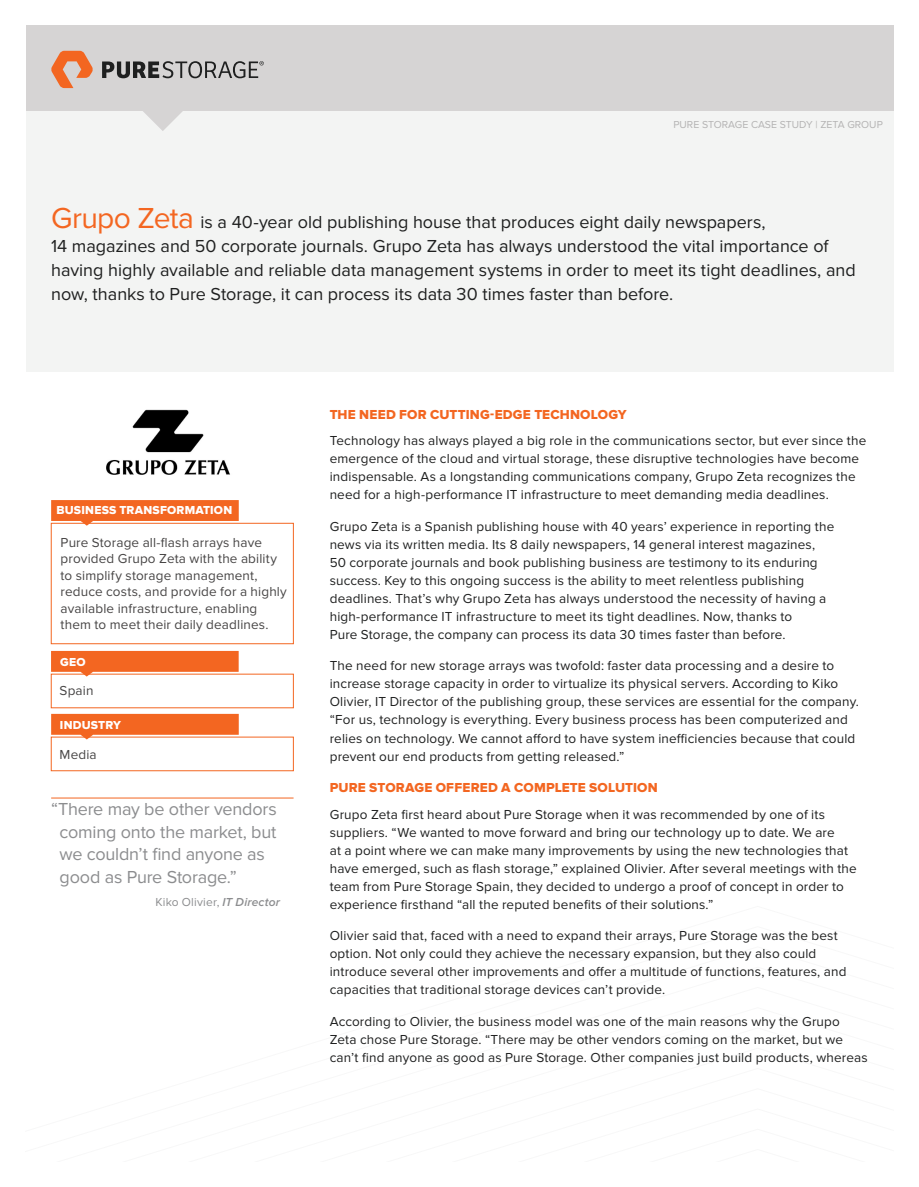
<style>
.page{position:relative;width:919px;height:1187px;background:#fff}
.page>*{position:absolute;margin:0;border:0;box-sizing:border-box;transform-origin:0 0}
.BODY{font:18px/24px "Proxima Nova";color:#1f2020}
.QUOTE{font:18px/22.5px "Proxima Nova";letter-spacing:-.01em;color:#8c8d8f}
.BODY-2{font:13.5px/18px "Proxima Nova";letter-spacing:.01em;color:#1f2020}
.SIDE_BAR_BULLETS{font:13.5px/16.5px "Proxima Nova";letter-spacing:.01em;color:#474545}
.HEADING{font:13.5px "Proxima Nova Extrabld";letter-spacing:.015em;color:#f36621}
.KEYLINE_BOX_OUTS{font:13.5px "Proxima Nova";letter-spacing:.01em;color:#474545}
.ORANGE_BOX_OUTS{font:12px "Proxima Nova Extrabld";letter-spacing:.015em;color:#fff}
.QUOTE_NAME{font:12px "Proxima Nova";letter-spacing:.015em;color:#8c8d8f}
.SMALL_PRINT{font:10.5px "Proxima Nova";color:#b4b3b3}
.s1{font-size:30px;color:#f36621}
.s2{font-weight:600;font-style:italic}
</style>
<div class="page">
<img style="left:106px;top:409px;width:124px;height:66px">
<div style="left:51px;top:523px;width:242px;height:121px;background:#fff;border:1px solid #f36621"></div>
<svg style="left:51px;top:713px;width:188px;height:26px;background:#f47d43"></svg>
<svg style="left:51px;top:500px;width:188px;height:25px;background:#f4783b"></svg>
<svg style="left:51px;top:651px;width:188px;height:25px;background:#f4783c"></svg>
<div style="left:26px;top:26px;width:867px;height:346px;background:#f3f4f3"></div>
<hr style="left:51px;top:797px;width:242px;height:1px;background:#f36621">
<div style="left:26px;top:26px;width:867px;height:85px;background:#d6d4d4"></div>
<svg style="left:51px;top:51px;width:42px;height:37px"></svg>
<svg style="left:102px;top:61px;width:162px;height:70px"></svg>
<p class="SMALL_PRINT" style="left:673px;top:118px;width:211px">PURE STORAGE CASE STUDY | ZETA GROUP</p>
<p class="BODY" style="left:51px;top:210px;width:806px"><span class="s1">Grupo Zeta</span> is a 40-year old publishing house that produces eight daily newspapers,<br>14 magazines and 50 corporate journals. Grupo Zeta has always understood the vital importance of having highly available and reliable data management systems in order to meet its tight deadlines, and now, thanks to Pure Storage, it can process its data 30 times faster than before.</p>
<p class="ORANGE_BOX_OUTS" style="left:56px;top:503px;width:177px">BUSINESS TRANSFORMATION</p>
<p class="SIDE_BAR_BULLETS" style="left:61px;top:534px;width:228px">Pure Storage all-flash arrays have provided Grupo Zeta with the ability to simplify storage management, reduce costs, and provide for a highly available infrastructure, enabling them to meet their daily deadlines.</p>
<p class="ORANGE_BOX_OUTS" style="left:60px;top:654px;width:27px">GEO</p>
<p class="KEYLINE_BOX_OUTS" style="left:60px;top:683px;width:35px">Spain</p>
<p class="ORANGE_BOX_OUTS" style="left:60px;top:717px;width:62px">INDUSTRY</p>
<p class="KEYLINE_BOX_OUTS" style="left:60px;top:746px;width:39px">Media</p>
<p class="QUOTE" style="left:60px;top:798px;width:219px;text-indent:-9px">“There may be other vendors coming onto the market, but we couldn’t find anyone as good as Pure Storage.”</p>
<p class="QUOTE_NAME" style="left:155px;top:894px;width:126px">Kiko Olivier, <span class="s2">IT Director</span></p>
<p class="HEADING" style="left:330px;top:406px;width:298px">THE NEED FOR CUTTING-EDGE TECHNOLOGY</p>
<p class="BODY-2" style="left:330px;top:432px;width:538px">Technology has always played a big role in the communications sector, but ever since the emergence of the cloud and virtual storage, these disruptive technologies have become indispensable. As a longstanding communications company, Grupo Zeta recognizes the need for a high-performance IT infrastructure to meet demanding media deadlines.</p>
<p class="BODY-2" style="left:330px;top:517px;width:506px">Grupo Zeta is a Spanish publishing house with 40 years’ experience in reporting the news via its written media. Its 8 daily newspapers, 14 general interest magazines, 50 corporate journals and book publishing business are testimony to its enduring success. Key to this ongoing success is the ability to meet relentless publishing deadlines. That’s why Grupo Zeta has always understood the necessity of having a high-performance IT infrastructure to meet its tight deadlines. Now, thanks to<br>Pure Storage, the company can process its data 30 times faster than before.</p>
<p class="BODY-2" style="left:330px;top:657px;width:530px">The need for new storage arrays was twofold: faster data processing and a desire to increase storage capacity in order to virtualize its physical servers. According to Kiko Olivier, IT Director of the publishing group, these services are essential for the company. “For us, technology is everything. Every business process has been computerized and relies on technology. We cannot afford to have system inefficiencies because that could prevent our end products from getting released.”</p>
<p class="HEADING" style="left:330px;top:779px;width:329px">PURE STORAGE OFFERED A COMPLETE SOLUTION</p>
<p class="BODY-2" style="left:330px;top:805px;width:528px">Grupo Zeta first heard about Pure Storage when it was recommended by one of its suppliers. “We wanted to move forward and bring our technology up to date. We are<br>at a point where we can make many improvements by using the new technologies that have emerged, such as flash storage,” explained Olivier. After several meetings with the team from Pure Storage Spain, they decided to undergo a proof of concept in order to experience firsthand “all the reputed benefits of their solutions.”</p>
<p class="BODY-2" style="left:330px;top:926px;width:518px">Olivier said that, faced with a need to expand their arrays, Pure Storage was the best option. Not only could they achieve the necessary expansion, but they also could introduce several other improvements and offer a multitude of functions, features, and capacities that traditional storage devices can’t provide.</p>
<p class="BODY-2" style="left:330px;top:1012px;width:539px">According to Olivier, the business model was one of the main reasons why the Grupo<br>Zeta chose Pure Storage. “There may be other vendors coming on the market, but we can’t find anyone as good as Pure Storage. Other companies just build products, whereas</p>
</div>
